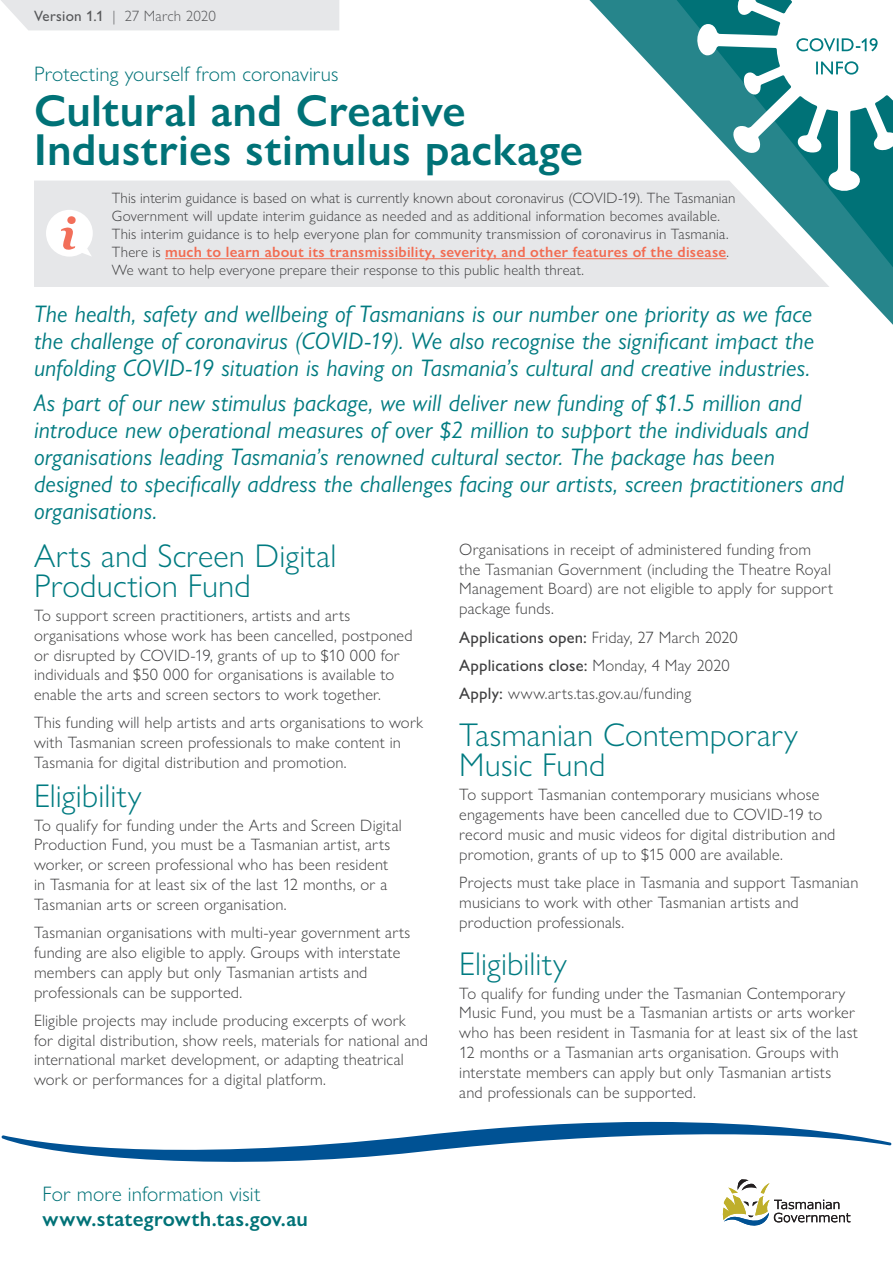
<style>
.page{position:relative;width:893px;height:1263px;background:#fff}
.page>*{position:absolute;margin:0;border:0;box-sizing:border-box;transform-origin:0 0}
.t1{font:600 45px/39px "Gill Sans Nova";letter-spacing:.005em;color:#007277}
.t2{font:300 33px/30px "Gill Sans Nova";letter-spacing:.005em;color:#007b81}
.Introduction{font:italic 24px/27px "Gill Sans Nova";letter-spacing:.005em;color:#007b81;text-align:justify}
.Protect_Yourself{font:300 21px "Gill Sans Nova";letter-spacing:.005em;color:#007277}
.t3{font:600 21px "Gill Sans Nova";letter-spacing:.01em;color:#007277}
.Body{font:300 16.5px/19.8px "Gill Sans Nova";letter-spacing:.01em;color:#3e3e3f}
.Body-2{font:500 16.5px "Gill Sans Nova";letter-spacing:.01em;color:#3e3e3f}
.Body-3{font:300 15px/18px "Gill Sans Nova";letter-spacing:.015em;color:#3e3e3f}
.Versioning{font:300 15px "Gill Sans Nova";letter-spacing:.01em;color:#57585a}
.s1{font-weight:500}
.s2{font-weight:600;color:#f26b51}
.s3{font-weight:300}
</style>
<div class="page">
<svg style="left:387px;top:180px;width:506px;height:145px"></svg>
<div style="left:1px;top:0;width:338px;height:30px;background:#e6e7e9"></div>
<svg style="left:582px;top:0;width:311px;height:267px"></svg>
<svg style="left:2px;top:1122px;width:889px;height:40px"></svg>
<svg style="left:697px;top:0;width:196px;height:192px"></svg>
<svg style="left:722px;top:1179px;width:128px;height:47px"></svg>
<div style="left:34px;top:181px;width:795px;height:106px;background:#e6e7e9"></div>
<hr style="left:165px;top:258px;width:561px;height:1px;background:#f26b51">
<div style="left:46px;top:210px;width:47px;height:47px;background:#fff;border-radius:50%"></div>
<svg style="left:61px;top:216px;width:31px;height:41px"></svg>
<p class="Versioning" style="left:34px;top:7px;width:184px"><span class="s1">Version 1.1</span> | 27 March 2020</p>
<p class="Protect_Yourself" style="left:34px;top:61px;width:306px">Protecting yourself from coronavirus</p>
<h1 class="t1" style="left:34px;top:91px;width:551px">Cultural and Creative<br>Industries stimulus package</h1>
<p class="Body-3" style="left:112px;top:189px;width:625px">This interim guidance is based on what is currently known about coronavirus (COVID-19). The Tasmanian Government will update interim guidance as needed and as additional information becomes available.<br>This interim guidance is to help everyone plan for community transmission of coronavirus in Tasmania.<br>There is <span class="s2">much to learn about its transmissibility, severity, and other features of the disease</span>.<br>We want to help everyone prepare their response to this public health threat.</p>
<p class="Introduction" style="left:34px;top:300px;width:782px">The health, safety and wellbeing of Tasmanians is our number one priority as we face the challenge of coronavirus (COVID-19). We also recognise the significant impact the unfolding COVID-19 situation is having on Tasmania’s cultural and creative industries.</p>
<p class="Introduction" style="left:34px;top:389px;width:812px;text-align:left">As part of our new stimulus package, we will deliver new funding of $1.5 million and introduce new operational measures of over $2 million to support the individuals and organisations leading Tasmania’s renowned cultural sector. The package has been designed to specifically address the challenges facing our artists, screen practitioners and organisations.</p>
<h2 class="t2" style="left:34px;top:540px;width:304px">Arts and Screen Digital<br>Production Fund</h2>
<p class="Body" style="left:34px;top:605px;width:380px">To support screen practitioners, artists and arts organisations whose work has been cancelled, postponed or disrupted by COVID-19, grants of up to $10 000 for individuals and $50 000 for organisations is available to enable the arts and screen sectors to work together.</p>
<p class="Body" style="left:34px;top:713px;width:390px">This funding will help artists and arts organisations to work with Tasmanian screen professionals to make content in<br>Tasmania for digital distribution and promotion.</p>
<h2 class="t2" style="left:34px;top:780px;width:109px">Eligibility</h2>
<p class="Body" style="left:34px;top:815px;width:369px">To qualify for funding under the Arts and Screen Digital Production Fund, you must be a Tasmanian artist, arts worker, or screen professional who has been resident in Tasmania for at least six of the last 12 months, or a Tasmanian arts or screen organisation.</p>
<p class="Body" style="left:34px;top:922px;width:378px">Tasmanian organisations with multi-year government arts funding are also eligible to apply. Groups with interstate members can apply but only Tasmanian artists and professionals can be supported.</p>
<p class="Body" style="left:34px;top:1010px;width:395px">Eligible projects may include producing excerpts of work for digital distribution, show reels, materials for national and international market development, or adapting theatrical work or performances for a digital platform.</p>
<p class="Body" style="left:459px;top:539px;width:375px">Organisations in receipt of administered funding from the Tasmanian Government (including the Theatre Royal Management Board) are not eligible to apply for support package funds.</p>
<p class="Body" style="left:459px;top:627px;width:280px"><span class="s1">Applications open:</span> Friday, 27 March 2020</p>
<p class="Body-2" style="left:459px;top:655px;width:272px">Applications close: <span class="s3">Monday, 4 May 2020</span></p>
<p class="Body" style="left:459px;top:683px;width:233px"><span class="s1">Apply:</span> www.arts.tas.gov.au/funding</p>
<h2 class="t2" style="left:459px;top:720px;width:340px">Tasmanian Contemporary<br>Music Fund</h2>
<p class="Body" style="left:459px;top:785px;width:378px">To support Tasmanian contemporary musicians whose engagements have been cancelled due to COVID-19 to record music and music videos for digital distribution and promotion, grants of up to $15 000 are available.</p>
<p class="Body" style="left:459px;top:872px;width:401px">Projects must take place in Tasmania and support Tasmanian musicians to work with other Tasmanian artists and production professionals.</p>
<h2 class="t2" style="left:459px;top:948px;width:109px">Eligibility</h2>
<p class="Body" style="left:459px;top:983px;width:400px">To qualify for funding under the Tasmanian Contemporary Music Fund, you must be a Tasmanian artists or arts worker who has been resident in Tasmania for at least six of the last 12 months or a Tasmanian arts organisation. Groups with interstate members can apply but only Tasmanian artists and professionals can be supported.</p>
<p class="Protect_Yourself" style="left:43px;top:1181px;width:219px">For more information visit</p>
<p class="t3" style="left:43px;top:1206px;width:267px">www.stategrowth.tas.gov.au</p>
</div>
